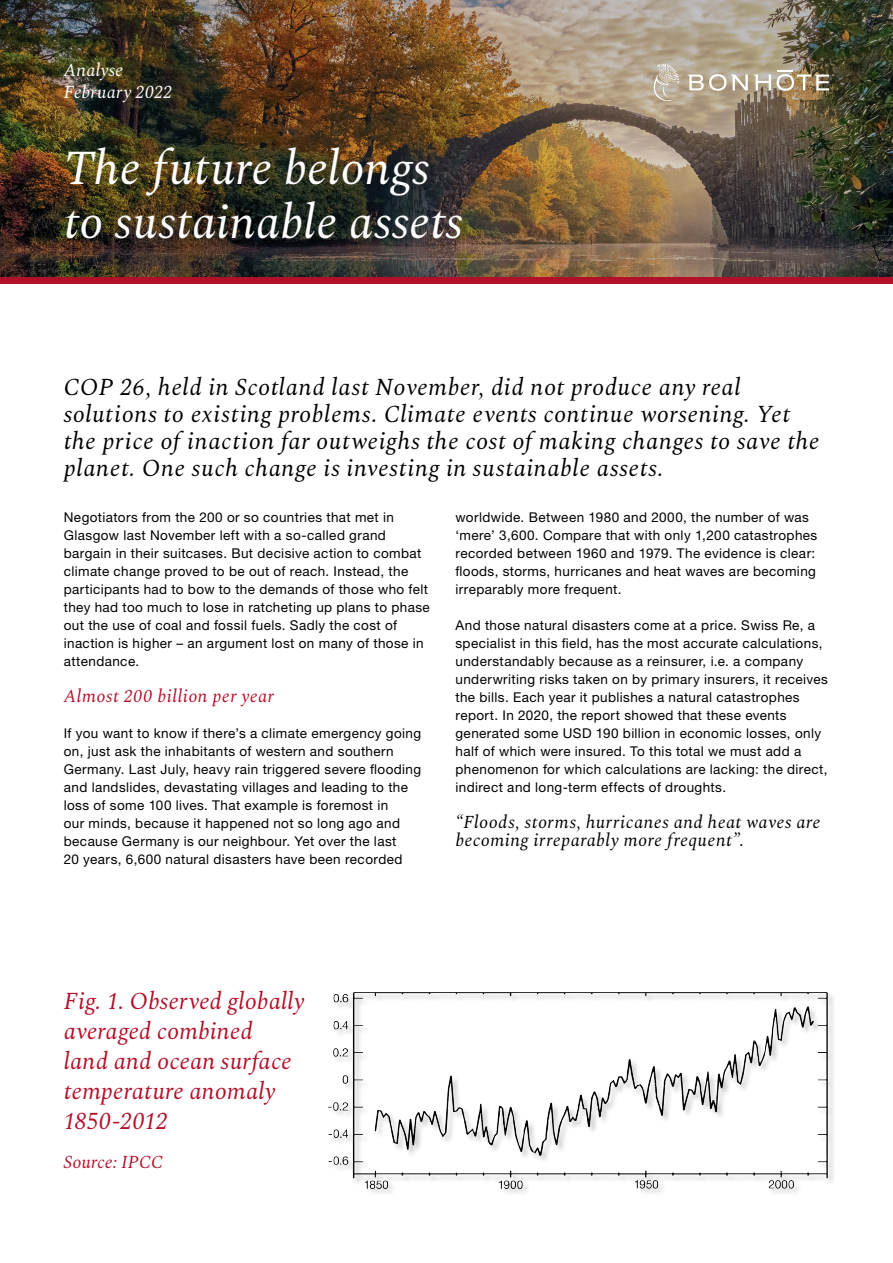
<style>
.page{position:relative;width:893px;height:1263px;background:#fff}
.page>*{position:absolute;margin:0;border:0;box-sizing:border-box;transform-origin:0 0}
.t1{font:italic 48px/54px "Spectral";letter-spacing:.005em;color:#fff}
.t2{font:italic 24px/27px "Spectral";letter-spacing:.025em;color:#000}
.t3{font:italic 24px/30px "Spectral";letter-spacing:.005em;color:#b31029}
.t4{font:italic 18px/18px "Spectral";letter-spacing:.025em;color:#000}
.t5{font:italic 18px "Spectral";letter-spacing:.02em;color:#b31029}
.t6{font:italic 18px/22.5px "Spectral";letter-spacing:.01em;color:#fff}
.t7{font:italic 18px "Spectral";color:#b31029}
.t8{font:13.5px/18px "Helvetica Neue LT Std";letter-spacing:.03em;color:#000}
</style>
<div class="page">
<div style="left:0;top:278px;width:893px;height:6px;background:#b31029"></div>
<div style="left:328px;top:992px;width:508px;height:205px;background:#231f20;opacity:.3"></div>
<img style="left:328px;top:992px;width:501px;height:198px">
<img style="left:0;top:0;width:893px;height:278px">
<svg style="left:687px;top:70px;width:142px;height:21px"></svg>
<svg style="left:650px;top:64px;width:29px;height:39px"></svg>
<h3 class="t6" style="left:64px;top:57px;width:110px">Analyse<br>February 2022</h3>
<h1 class="t1" style="left:64px;top:138px;width:401px">The future belongs to sustainable assets</h1>
<p class="t2" style="left:64px;top:372px;width:757px">COP 26, held in Scotland last November, did not produce any real solutions to existing problems. Climate events continue worsening. Yet the price of inaction far outweighs the cost of making changes to save the planet. One such change is investing in sustainable assets.</p>
<p class="t8" style="left:64px;top:508px;width:368px">Negotiators from the 200 or so countries that met in Glasgow last November left with a so-called grand bargain in their suitcases. But decisive action to combat climate change proved to be out of reach. Instead, the participants had to bow to the demands of those who felt they had too much to lose in ratcheting up plans to phase out the use of coal and fossil fuels. Sadly the cost of inaction is higher – an argument lost on many of those in attendance.</p>
<h3 class="t5" style="left:64px;top:683px;width:212px">Almost 200 billion per year</h3>
<p class="t8" style="left:64px;top:724px;width:359px">If you want to know if there’s a climate emergency going on, just ask the inhabitants of western and southern Germany. Last July, heavy rain triggered severe flooding and landslides, devastating villages and leading to the loss of some 100 lives. That example is foremost in<br>our minds, because it happened not so long ago and because Germany is our neighbour. Yet over the last<br>20 years, 6,600 natural disasters have been recorded</p>
<p class="t8" style="left:455px;top:508px;width:363px">worldwide. Between 1980 and 2000, the number of was ‘mere’ 3,600. Compare that with only 1,200 catastrophes recorded between 1960 and 1979. The evidence is clear: floods, storms, hurricanes and heat waves are becoming irreparably more frequent.</p>
<p class="t8" style="left:455px;top:616px;width:374px">And those natural disasters come at a price. Swiss Re, a specialist in this field, has the most accurate calculations, understandably because as a reinsurer, i.e. a company underwriting risks taken on by primary insurers, it receives the bills. Each year it publishes a natural catastrophes report. In 2020, the report showed that these events generated some USD 190 billion in economic losses, only half of which were insured. To this total we must add a phenomenon for which calculations are lacking: the direct, indirect and long-term effects of droughts.</p>
<h3 class="t4" style="left:455px;top:812px;width:366px">“Floods, storms, hurricanes and heat waves are becoming irreparably more frequent”.</h3>
<h2 class="t3" style="left:64px;top:985px;width:242px">Fig. 1. Observed globally averaged combined<br>land and ocean surface temperature anomaly<br>1850-2012</h2>
<h3 class="t7" style="left:64px;top:1149px;width:101px">Source: IPCC</h3>
</div>
